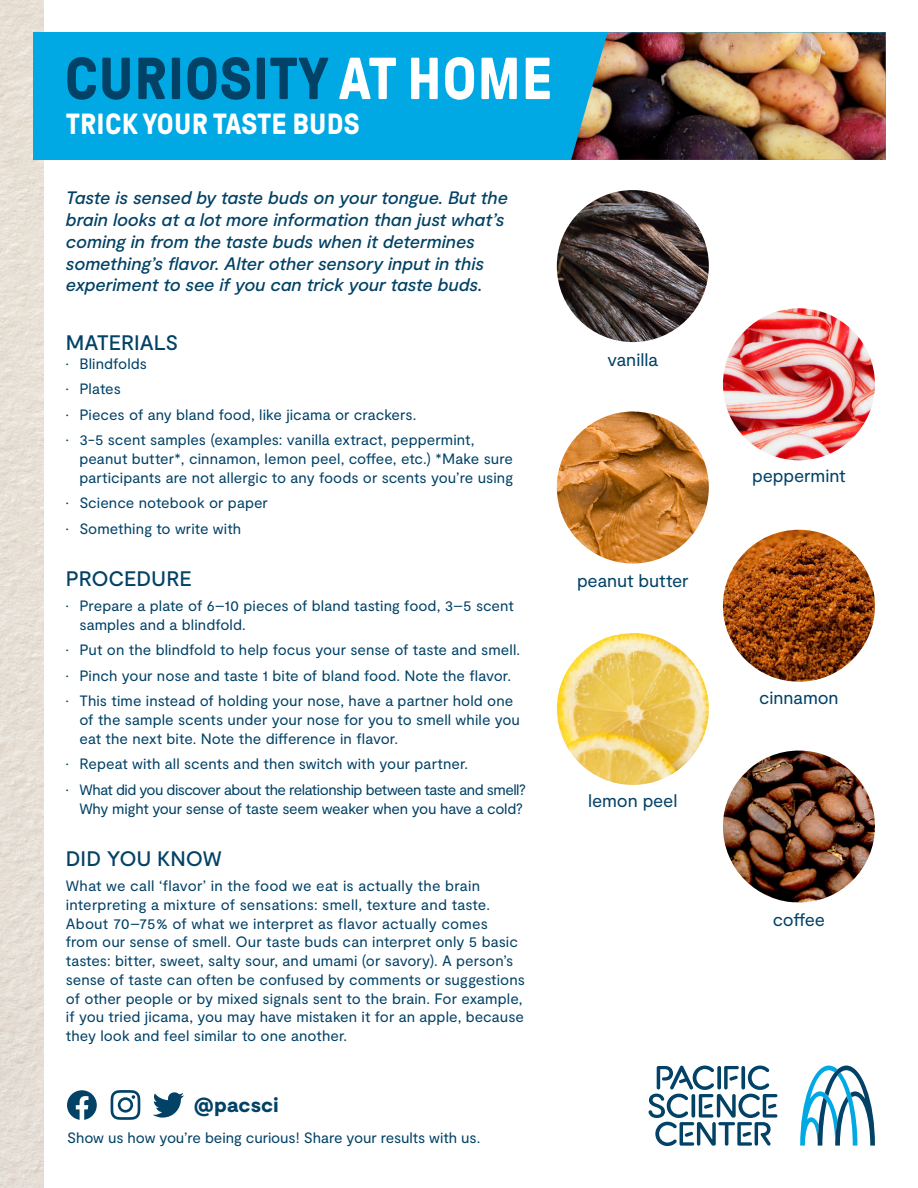
<style>
.page{position:relative;width:918px;height:1188px;background:#fff}
.page>*{position:absolute;margin:0;border:0;box-sizing:border-box;transform-origin:0 0}
.t1{font:700 59.1px "GT Pressura";letter-spacing:.01em;color:#024266}
.t2{font:700 29.1px "GT Pressura";letter-spacing:.01em;color:#fff}
.Heading1{font:500 21px "Moderat";letter-spacing:-.005em;color:#024266}
.t3{font:900 20.4px "Moderat";letter-spacing:.01em;color:#024266}
.t4{font:italic 500 18px/21.8px "Moderat";letter-spacing:-.005em;color:#024266}
.t5{font:18px "Moderat";letter-spacing:-.005em;color:#024266}
.Body{font:15px/18.8px "Moderat";color:#024266}
.Body-2{font:15px/18.8px "Moderat";letter-spacing:-.035em;color:#024266;text-align:right}
.s1{color:#fff}
</style>
<div class="page">
<img style="left:0;top:0;width:44px;height:1188px">
<svg style="left:800px;top:1066px;width:75px;height:80px"></svg>
<svg style="left:648px;top:1065px;width:129px;height:81px"></svg>
<svg style="left:153px;top:1092px;width:31px;height:26px"></svg>
<svg style="left:111px;top:1090px;width:29px;height:30px"></svg>
<svg style="left:67px;top:1090px;width:30px;height:30px"></svg>
<div style="left:33px;top:32px;width:853px;height:128px;background:#00a8e4"></div>
<img style="left:571px;top:32px;width:315px;height:128px">
<img style="left:723px;top:530px;width:152px;height:152px;border-radius:76px">
<img style="left:723px;top:751px;width:152px;height:152px;border-radius:76px">
<img style="left:723px;top:308px;width:152px;height:152px;border-radius:76px">
<img style="left:557px;top:633px;width:152px;height:152px;border-radius:76px">
<img style="left:557px;top:412px;width:152px;height:152px;border-radius:76px">
<img style="left:557px;top:190px;width:152px;height:152px;border-radius:76px">
<h1 class="t1" style="left:65px;top:47px;width:489px">CURIOSITY <span class="s1">AT HOME</span></h1>
<h2 class="t2" style="left:66px;top:108px;width:295px">TRICK YOUR TASTE BUDS</h2>
<p class="t4" style="left:66px;top:188px;width:444px">Taste is sensed by taste buds on your tongue. But the brain looks at a lot more information than just what’s coming in from the taste buds when it determines something’s flavor. Alter other sensory input in this experiment to see if you can trick your taste buds.</p>
<p class="Heading1" style="left:66px;top:330px;width:114px">MATERIALS</p>
<p class="Body" style="left:66px;top:355px;width:83px">• Blindfolds</p>
<p class="Body" style="left:66px;top:380px;width:56px">• Plates</p>
<p class="Body" style="left:66px;top:406px;width:352px">• Pieces of any bland food, like jicama or crackers.</p>
<p class="Body" style="left:79px;top:431px;width:435px;text-indent:-14px">• 3-5 scent samples (examples: vanilla extract, peppermint, peanut butter*, cinnamon, lemon peel, coffee, etc.) *Make sure participants are not allergic to any foods or scents you’re using</p>
<p class="Body" style="left:66px;top:494px;width:204px">• Science notebook or paper</p>
<p class="Body" style="left:66px;top:520px;width:177px">• Something to write with</p>
<p class="Heading1" style="left:66px;top:566px;width:127px">PROCEDURE</p>
<p class="Body" style="left:79px;top:597px;width:436px;text-indent:-14px">• Prepare a plate of 6–10 pieces of bland tasting food, 3–5 scent samples and a blindfold.</p>
<p class="Body" style="left:66px;top:641px;width:456px">• Put on the blindfold to help focus your sense of taste and smell.</p>
<p class="Body" style="left:66px;top:667px;width:447px">• Pinch your nose and taste 1 bite of bland food. Note the flavor.</p>
<p class="Body" style="left:79px;top:692px;width:442px;text-indent:-14px">• This time instead of holding your nose, have a partner hold one of the sample scents under your nose for you to smell while you eat the next bite. Note the difference in flavor.</p>
<p class="Body" style="left:66px;top:755px;width:404px">• Repeat with all scents and then switch with your partner.</p>
<p class="Body-2" style="left:66px;top:781px;width:462px">• What did you discover about the relationship between taste and smell?<br>Why might your sense of taste seem weaker when you have a cold?</p>
<p class="Heading1" style="left:66px;top:846px;width:157px">DID YOU KNOW</p>
<p class="Body" style="left:66px;top:877px;width:461px">What we call ‘flavor’ in the food we eat is actually the brain interpreting a mixture of sensations: smell, texture and taste.<br>About 70–75% of what we interpret as flavor actually comes<br>from our sense of smell. Our taste buds can interpret only 5 basic tastes: bitter, sweet, salty sour, and umami (or savory). A person’s sense of taste can often be confused by comments or suggestions of other people or by mixed signals sent to the brain. For example, if you tried jicama, you may have mistaken it for an apple, because they look and feel similar to one another.</p>
<h3 class="t3" style="left:194px;top:1093px;width:86px">@pacsci</h3>
<p class="Body" style="left:67px;top:1129px;width:415px">Show us how you’re being curious! Share your results with us.</p>
<p class="t5" style="left:608px;top:349px;width:52px">vanilla</p>
<p class="t5" style="left:577px;top:570px;width:113px">peanut butter</p>
<p class="t5" style="left:588px;top:790px;width:91px">lemon peel</p>
<p class="t5" style="left:752px;top:465px;width:95px">peppermint</p>
<p class="t5" style="left:759px;top:687px;width:81px">cinnamon</p>
<p class="t5" style="left:773px;top:909px;width:54px">coffee</p>
</div>
